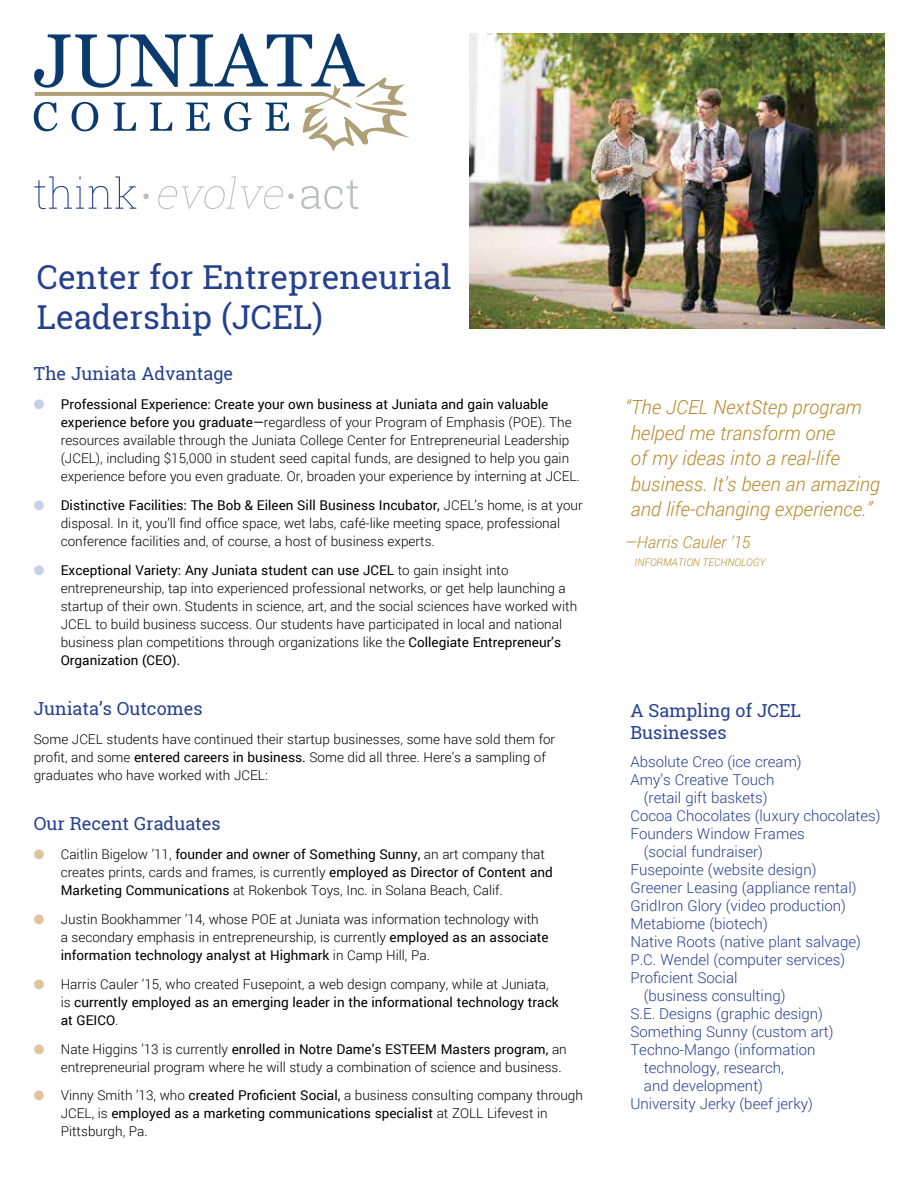
<style>
.page{position:relative;width:918px;height:1188px;background:#fff}
.page>*{position:absolute;margin:0;border:0;box-sizing:border-box;transform-origin:0 0}
.t1{font:33px/39.6px "Roboto Slab";color:#25408f}
.t2{font:italic 300 19.5px/25.5px "Roboto";color:#b9892d}
.t3{font:18px/21.6px "Roboto Slab";color:#25408f}
.t4{font:italic 300 16.5px "Roboto";color:#b9892d}
.t5{font:300 15px "Roboto";color:#25408f}
.t6{font:300 13.5px/18px "Roboto";color:#000}
.t7{font:13.5px/18px "Roboto";color:#000}
.t8{font:italic 300 10.5px "Roboto";color:#b9892d}
.s1{color:#c4d1e8}
.s2{font-weight:400}
.s3{color:#dec69c}
.s4{font-weight:300}
</style>
<div class="page">
<img style="left:470px;top:34px;width:414px;height:294px">
<svg style="left:34px;top:34px;width:376px;height:118px"></svg>
<svg style="left:34px;top:176px;width:102px;height:33px"></svg>
<svg style="left:143px;top:194px;width:6px;height:5px"></svg>
<svg style="left:301px;top:181px;width:58px;height:28px"></svg>
<svg style="left:158px;top:176px;width:136px;height:33px"></svg>
<h1 class="t1" style="left:37px;top:257px;width:416px">Center for Entrepreneurial<br>Leadership (JCEL)</h1>
<h3 class="t3" style="left:34px;top:363px;width:201px">The Juniata Advantage</h3>
<p class="t6" style="left:61px;top:395px;width:521px;text-indent:-27px"><span class="s1">●</span> <span class="s2">Professional Experience: Create your own business at Juniata and gain valuable experience before you graduate—</span>regardless of your Program of Emphasis (POE). The resources available through the Juniata College Center for Entrepreneurial Leadership (JCEL), including $15,000 in student seed capital funds, are designed to help you gain experience before you even graduate. Or, broaden your experience by interning at JCEL.</p>
<p class="t6" style="left:61px;top:496px;width:523px;text-indent:-27px"><span class="s1">●</span> <span class="s2">Distinctive Facilities: The Bob &amp; Eileen Sill Business Incubator,</span> JCEL’s home, is at your disposal. In it, you’ll find office space, wet labs, café-like meeting space, professional conference facilities and, of course, a host of business experts.</p>
<p class="t6" style="left:61px;top:560px;width:518px;text-indent:-27px"><span class="s1">●</span> <span class="s2">Exceptional Variety: Any Juniata student can use JCEL</span> to gain insight into entrepreneurship, tap into experienced professional networks, or get help launching a startup of their own. Students in science, art, and the social sciences have worked with JCEL to build business success. Our students have participated in local and national business plan competitions through organizations like the <span class="s2">Collegiate Entrepreneur’s Organization (CEO).</span></p>
<h3 class="t3" style="left:34px;top:698px;width:170px">Juniata’s Outcomes</h3>
<p class="t6" style="left:34px;top:730px;width:523px">Some JCEL students have continued their startup businesses, some have sold them for profit, and some <span class="s2">entered careers in business.</span> Some did all three. Here’s a sampling of graduates who have worked with JCEL:</p>
<h3 class="t3" style="left:34px;top:813px;width:188px">Our Recent Graduates</h3>
<p class="t6" style="left:61px;top:845px;width:494px;text-indent:-27px"><span class="s3">●</span> Caitlin Bigelow ’11, <span class="s2">founder and owner of Something Sunny,</span> an art company that creates prints, cards and frames, is currently <span class="s2">employed as Director of Content and<br>Marketing Communications</span> at Rokenbok Toys, Inc. in Solana Beach, Calif.</p>
<p class="t6" style="left:61px;top:910px;width:489px;text-indent:-27px"><span class="s3">●</span> Justin Bookhammer ’14, whose POE at Juniata was information technology with a secondary emphasis in entrepreneurship, is currently <span class="s2">employed as an associate information technology analyst at Highmark</span> in Camp Hill, Pa.</p>
<p class="t7" style="left:61px;top:974px;width:500px;text-indent:-27px"><span class="s3">●</span> <span class="s4">Harris Cauler ’15, who created Fusepoint, a web design company, while at Juniata, is</span> currently employed as an emerging leader in the informational technology track at GEICO<span class="s4">.</span></p>
<p class="t6" style="left:61px;top:1039px;width:508px;text-indent:-27px"><span class="s3">●</span> Nate Higgins ’13 is currently <span class="s2">enrolled in Notre Dame’s ESTEEM Masters program,</span> an entrepreneurial program where he will study a combination of science and business.</p>
<p class="t6" style="left:61px;top:1086px;width:524px;text-indent:-27px"><span class="s3">●</span> Vinny Smith ’13, who <span class="s2">created Proficient Social,</span> a business consulting company through<br>JCEL, is <span class="s2">employed as a marketing communications specialist</span> at ZOLL Lifevest in<br>Pittsburgh, Pa.</p>
<h2 class="t2" style="left:625px;top:394px;width:256px">“The JCEL NextStep program helped me transform one<br>of my ideas into a real-life business. It’s been an amazing and life-changing experience.”</h2>
<p class="t4" style="left:624px;top:530px;width:128px">—Harris Cauler ’15</p>
<p class="t8" style="left:635px;top:555px;width:132px">INFORMATION TECHNOLOGY</p>
<h3 class="t3" style="left:630px;top:699px;width:172px">A Sampling of JCEL<br>Businesses</h3>
<p class="t5" style="left:630px;top:752px;width:173px">Absolute Creo (ice cream)</p>
<p class="t5" style="left:630px;top:770px;width:146px">Amy’s Creative Touch</p>
<p class="t5" style="left:644px;top:788px;width:125px">(retail gift baskets)</p>
<p class="t5" style="left:630px;top:806px;width:252px">Cocoa Chocolates (luxury chocolates)</p>
<p class="t5" style="left:630px;top:824px;width:176px">Founders Window Frames</p>
<p class="t5" style="left:644px;top:842px;width:121px">(social fundraiser)</p>
<p class="t5" style="left:630px;top:860px;width:188px">Fusepointe (website design)</p>
<p class="t5" style="left:630px;top:878px;width:228px">Greener Leasing (appliance rental)</p>
<p class="t5" style="left:630px;top:896px;width:217px">GridIron Glory (video production)</p>
<p class="t5" style="left:630px;top:914px;width:139px">Metabiome (biotech)</p>
<p class="t5" style="left:630px;top:932px;width:232px">Native Roots (native plant salvage)</p>
<p class="t5" style="left:630px;top:950px;width:216px">P.C. Wendel (computer services)</p>
<p class="t5" style="left:630px;top:968px;width:109px">Proficient Social</p>
<p class="t5" style="left:644px;top:986px;width:143px">(business consulting)</p>
<p class="t5" style="left:630px;top:1004px;width:194px">S.E. Designs (graphic design)</p>
<p class="t5" style="left:630px;top:1022px;width:205px">Something Sunny (custom art)</p>
<p class="t5" style="left:630px;top:1040px;width:187px">Techno-Mango (information</p>
<p class="t5" style="left:644px;top:1058px;width:142px">technology, research,</p>
<p class="t5" style="left:644px;top:1076px;width:121px">and development)</p>
<p class="t5" style="left:630px;top:1094px;width:184px">University Jerky (beef jerky)</p>
</div>
